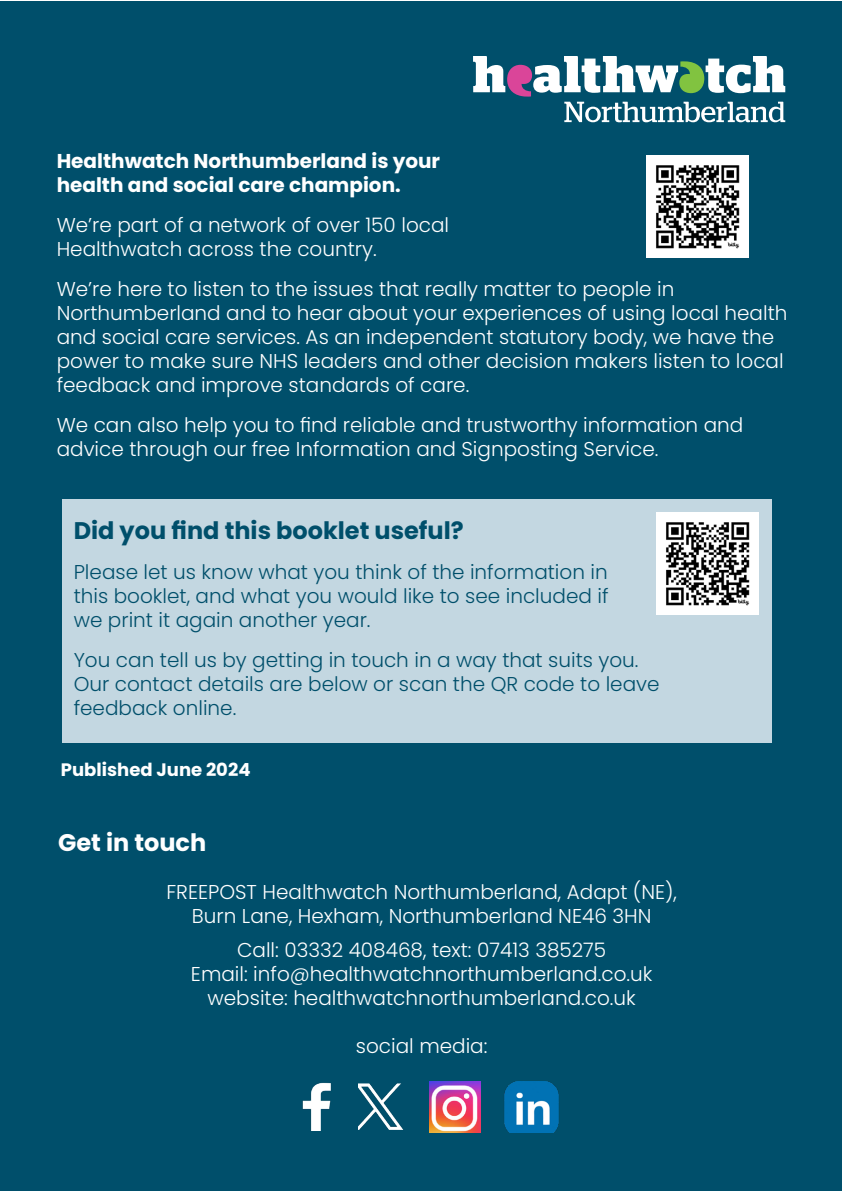
<style>
.page{position:relative;width:842px;height:1191px;background:#fff}
.page>*{position:absolute;margin:0;border:0;box-sizing:border-box;transform-origin:0 0}
.t1{font:700 24px "Poppins";color:#004f6b}
.t2{font:700 24px "Poppins";color:#fff}
.t3{font:300 20px/24px "Poppins";color:#fff}
.t4{font:300 20px "Poppins";color:#004f6b}
.t5{font:700 20px "Poppins";color:#fff}
.t6{font:700 18px "Poppins";color:#fff}
</style>
<div class="page">
<div style="left:0;top:1px;width:842px;height:1190px;background:#004f6b"></div>
<svg style="left:473px;top:57px;width:312px;height:65px"></svg>
<img style="left:429px;top:1081px;width:51px;height:51px">
<img style="left:302px;top:1082px;width:29px;height:48px">
<img style="left:358px;top:1083px;width:46px;height:47px">
<img style="left:504px;top:1081px;width:55px;height:51px">
<div style="left:62px;top:499px;width:710px;height:244px;background:#c3d7e1"></div>
<img style="left:656px;top:512px;width:102px;height:102px">
<img style="left:646px;top:155px;width:102px;height:102px">
<p class="t5" style="left:57px;top:149px;width:385px">Healthwatch Northumberland is your</p>
<p class="t5" style="left:57px;top:173px;width:346px">health and social care champion.</p>
<p class="t3" style="left:57px;top:213px;width:394px">We’re part of a network of over 150 local</p>
<p class="t3" style="left:57px;top:237px;width:321px">Healthwatch across the country.</p>
<p class="t3" style="left:57px;top:277px;width:619px">We’re here to listen to the issues that really matter to people in</p>
<p class="t3" style="left:57px;top:301px;width:732px">Northumberland and to hear about your experiences of using local health and social care services. As an independent statutory body, we have the power to make sure NHS leaders and other decision makers listen to local feedback and improve standards of care.</p>
<p class="t3" style="left:57px;top:413px;width:688px">We can also help you to find reliable and trustworthy information and advice through our free Information and Signposting Service.</p>
<p class="t1" style="left:74px;top:517px;width:391px">Did you find this booklet useful?</p>
<p class="t4" style="left:74px;top:560px;width:536px">Please let us know what you think of the information in</p>
<p class="t4" style="left:74px;top:584px;width:536px">this booklet, and what you would like to see included if</p>
<p class="t4" style="left:74px;top:608px;width:298px">we print it again another year.</p>
<p class="t4" style="left:74px;top:648px;width:566px">You can tell us by getting in touch in a way that suits you.</p>
<p class="t4" style="left:74px;top:672px;width:587px">Our contact details are below or scan the QR code to leave</p>
<p class="t4" style="left:74px;top:696px;width:164px">feedback online.</p>
<p class="t6" style="left:61px;top:759px;width:191px">Published June 2024</p>
<p class="t2" style="left:58px;top:828px;width:150px">Get in touch</p>
<p class="t3" style="left:166px;top:879px;width:512px">FREEPOST Healthwatch Northumberland, Adapt (NE),</p>
<p class="t3" style="left:192px;top:903px;width:461px">Burn Lane, Hexham, Northumberland NE46 3HN</p>
<p class="t3" style="left:237px;top:937px;width:371px">Call: 03332 408468, text: 07413 385275</p>
<p class="t3" style="left:191px;top:961px;width:463px">Email: info@healthwatchnorthumberland.co.uk</p>
<p class="t3" style="left:208px;top:985px;width:430px">website: healthwatchnorthumberland.co.uk</p>
<p class="t3" style="left:356px;top:1033px;width:133px">social media:</p>
</div>
